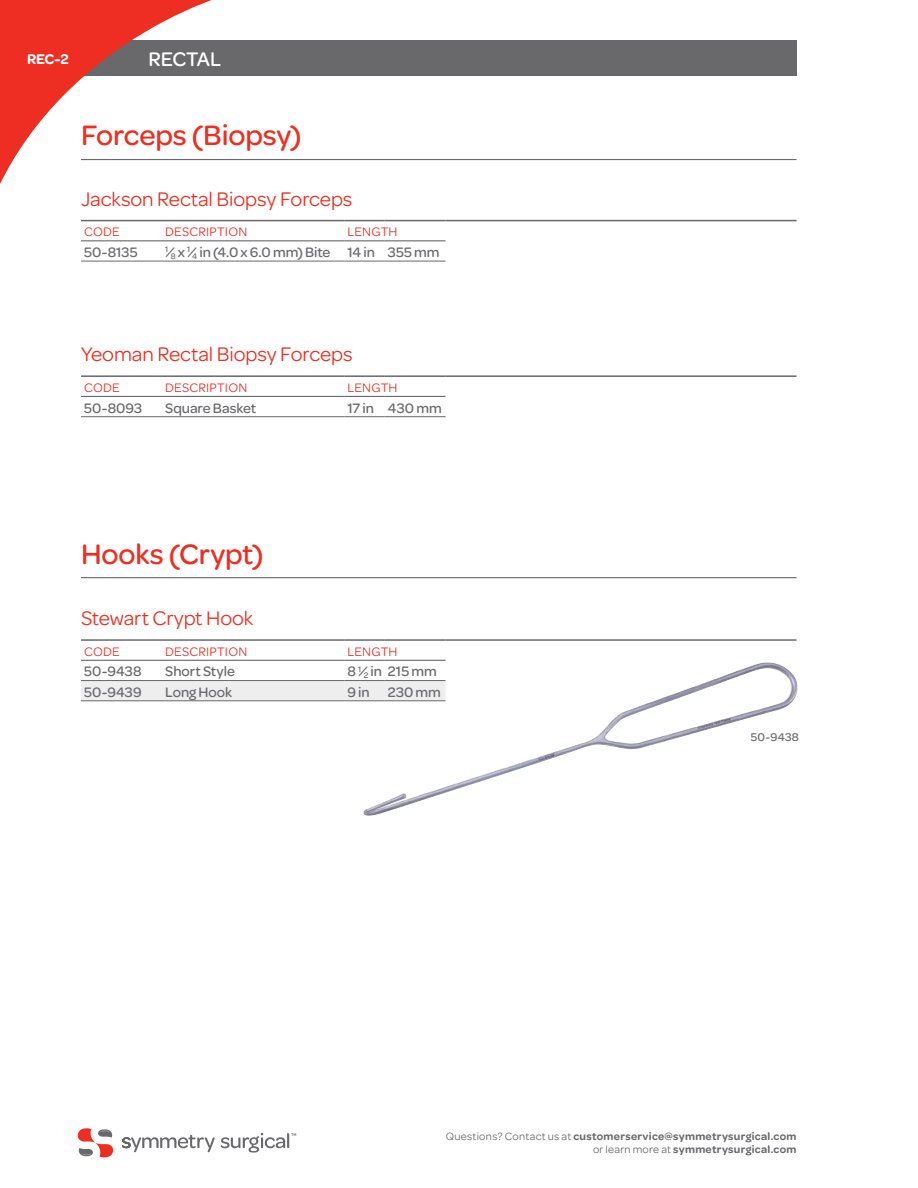
<style>
.page{position:relative;width:918px;height:1188px;background:#fff}
.page>*{position:absolute;margin:0;border:0;box-sizing:border-box;transform-origin:0 0}
.t1{font:500 30px "Omnes";letter-spacing:-.005em;color:#ee2e22}
.t2{font:21px "Omnes";letter-spacing:-.005em;color:#ee2e22}
.t3{font:500 21px "Omnes";letter-spacing:-.005em;color:#fff}
.t4{font:600 15px "Omnes";color:#fff}
.t5{font:500 14.7px "Omnes";color:#69696c}
.t6{font:13.2px "Omnes";letter-spacing:.02em;color:#ee2e22}
.t7{font:500 12px "Omnes";letter-spacing:.02em;color:#69696c}
.t8{font:600 11.25px/13.5px "Omnes";letter-spacing:.03em;color:#69696c;text-align:right}
.s1{font-weight:400}
</style>
<div class="page">
<div style="left:41px;top:41px;width:756px;height:35px;background:#69696c"></div>
<svg style="left:0;top:0;width:266px;height:184px"></svg>
<svg style="left:122px;top:1133px;width:174px;height:20px"></svg>
<svg style="left:78px;top:1128px;width:35px;height:29px"></svg>
<hr style="left:81px;top:159px;width:715px;height:1px;background:#69696c">
<hr style="left:81px;top:577px;width:715px;height:1px;background:#69696c">
<hr style="left:81px;top:220px;width:81px;height:1px;background:#69696c">
<hr style="left:162px;top:220px;width:182px;height:1px;background:#69696c">
<hr style="left:344px;top:220px;width:41px;height:1px;background:#69696c">
<hr style="left:385px;top:220px;width:61px;height:1px;background:#69696c">
<hr style="left:446px;top:220px;width:350px;height:1px;background:#69696c">
<hr style="left:81px;top:261px;width:81px;height:1px;background:#69696c">
<hr style="left:162px;top:261px;width:182px;height:1px;background:#69696c">
<hr style="left:344px;top:261px;width:41px;height:1px;background:#69696c">
<hr style="left:385px;top:261px;width:61px;height:1px;background:#69696c">
<hr style="left:81px;top:240px;width:81px;height:1px;background:#69696c">
<hr style="left:162px;top:240px;width:182px;height:1px;background:#69696c">
<hr style="left:344px;top:240px;width:41px;height:1px;background:#69696c">
<hr style="left:385px;top:240px;width:61px;height:1px;background:#69696c">
<hr style="left:81px;top:375px;width:81px;height:2px;background:#69696c">
<hr style="left:162px;top:375px;width:182px;height:2px;background:#69696c">
<hr style="left:344px;top:375px;width:41px;height:2px;background:#69696c">
<hr style="left:385px;top:375px;width:61px;height:2px;background:#69696c">
<hr style="left:446px;top:375px;width:350px;height:2px;background:#69696c">
<hr style="left:81px;top:416px;width:81px;height:1px;background:#69696c">
<hr style="left:162px;top:416px;width:182px;height:1px;background:#69696c">
<hr style="left:344px;top:416px;width:41px;height:1px;background:#69696c">
<hr style="left:385px;top:416px;width:61px;height:1px;background:#69696c">
<hr style="left:81px;top:396px;width:81px;height:1px;background:#69696c">
<hr style="left:162px;top:396px;width:182px;height:1px;background:#69696c">
<hr style="left:344px;top:396px;width:41px;height:1px;background:#69696c">
<hr style="left:385px;top:396px;width:61px;height:1px;background:#69696c">
<div style="left:81px;top:681px;width:283px;height:20px;background:#eeeeef"></div>
<hr style="left:81px;top:639px;width:81px;height:2px;background:#69696c">
<hr style="left:162px;top:639px;width:182px;height:2px;background:#69696c">
<hr style="left:344px;top:639px;width:41px;height:2px;background:#69696c">
<hr style="left:385px;top:639px;width:61px;height:2px;background:#69696c">
<hr style="left:446px;top:639px;width:350px;height:2px;background:#69696c">
<hr style="left:81px;top:680px;width:81px;height:1px;background:#69696c">
<hr style="left:162px;top:680px;width:182px;height:1px;background:#69696c">
<hr style="left:344px;top:680px;width:41px;height:1px;background:#69696c">
<hr style="left:81px;top:701px;width:81px;height:1px;background:#69696c">
<hr style="left:162px;top:701px;width:182px;height:1px;background:#69696c">
<hr style="left:344px;top:701px;width:41px;height:1px;background:#69696c">
<hr style="left:81px;top:660px;width:81px;height:1px;background:#69696c">
<hr style="left:162px;top:660px;width:182px;height:1px;background:#69696c">
<hr style="left:344px;top:660px;width:41px;height:1px;background:#69696c">
<hr style="left:385px;top:660px;width:61px;height:1px;background:#69696c">
<img style="left:364px;top:663px;width:434px;height:153px">
<p class="t4" style="left:27px;top:51px;width:43px">REC-2</p>
<h2 class="t3" style="left:148px;top:48px;width:74px">RECTAL</h2>
<h1 class="t1" style="left:81px;top:119px;width:222px">Forceps (Biopsy)</h1>
<h2 class="t2" style="left:81px;top:187px;width:273px">Jackson Rectal Biopsy Forceps</h2>
<p class="t6" style="left:84px;top:224px;width:37px">CODE</p>
<p class="t6" style="left:165px;top:224px;width:84px">DESCRIPTION</p>
<p class="t6" style="left:347px;top:224px;width:52px">LENGTH</p>
<p class="t5" style="left:84px;top:244px;width:55px">50-8135</p>
<p class="t5" style="left:165px;top:244px;width:276px"><sup>1</sup>⁄<sub>8</sub> x <sup>1</sup>⁄<sub>4</sub> in (4.0 x 6.0 mm) Bite 14 in 355 mm</p>
<h2 class="t2" style="left:81px;top:343px;width:273px">Yeoman Rectal Biopsy Forceps</h2>
<p class="t6" style="left:84px;top:380px;width:37px">CODE</p>
<p class="t6" style="left:165px;top:380px;width:84px">DESCRIPTION</p>
<p class="t6" style="left:347px;top:380px;width:52px">LENGTH</p>
<p class="t5" style="left:84px;top:399px;width:59px">50-8093</p>
<p class="t5" style="left:165px;top:399px;width:92px">Square Basket</p>
<p class="t5" style="left:347px;top:399px;width:96px">17 in 430 mm</p>
<h1 class="t1" style="left:81px;top:537px;width:184px">Hooks (Crypt)</h1>
<h2 class="t2" style="left:81px;top:607px;width:174px">Stewart Crypt Hook</h2>
<p class="t6" style="left:84px;top:644px;width:37px">CODE</p>
<p class="t6" style="left:165px;top:644px;width:84px">DESCRIPTION</p>
<p class="t6" style="left:347px;top:644px;width:52px">LENGTH</p>
<p class="t5" style="left:84px;top:663px;width:59px">50-9438</p>
<p class="t5" style="left:165px;top:663px;width:71px">Short Style</p>
<p class="t5" style="left:347px;top:663px;width:91px">8 <sup>1</sup>⁄<sub>2</sub> in 215 mm</p>
<p class="t5" style="left:84px;top:683px;width:59px">50-9439</p>
<p class="t5" style="left:165px;top:683px;width:68px">Long Hook</p>
<p class="t5" style="left:347px;top:683px;width:95px">9 in 230 mm</p>
<p class="t7" style="left:751px;top:730px;width:49px">50-9438</p>
<p class="t8" style="left:446px;top:1129px;width:352px"><span class="s1">Questions? Contact us at</span> customerservice@symmetrysurgical.com <span class="s1">or learn more at</span> symmetrysurgical.com</p>
</div>
